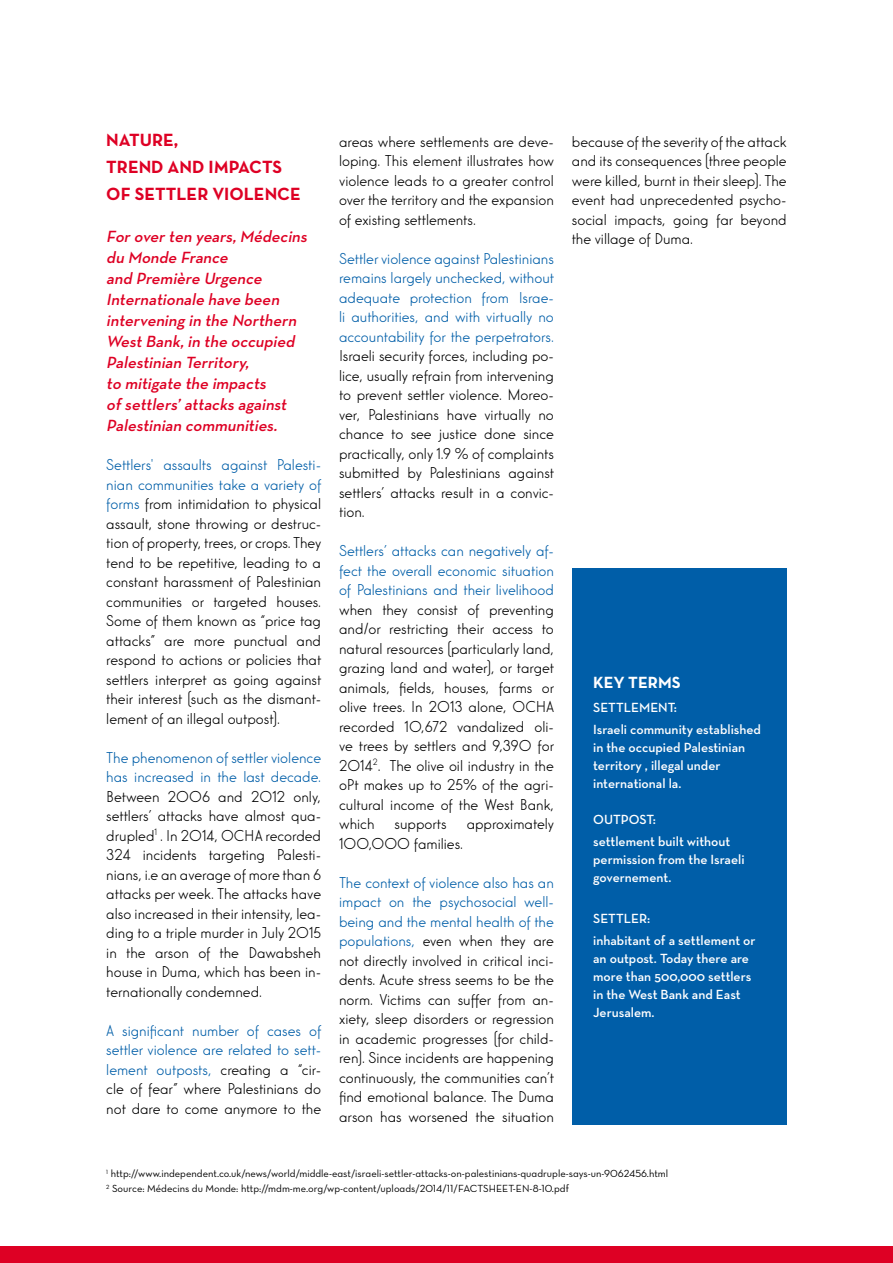
<style>
.page{position:relative;width:893px;height:1263px;background:#fff}
.page>*{position:absolute;margin:0;border:0;box-sizing:border-box;transform-origin:0 0}
.t1{font:18px/27px "Neutra Text Bold Alt";color:#de0024}
.t2{font:16.5px/19.5px "Elegant Lux Pro Mager";color:#000;text-align:justify}
.t3{font:16.5px/19.5px "Elegant Lux Pro Mager";color:#005ea8;text-align:justify}
.t4{font:italic 600 16.5px/21px "Neutra Text";color:#de0024}
.t5{font:700 16.5px "Neutra Text";color:#fff}
.t6{font:600 13.5px/18px "Neutra Text";color:#fff}
.t7{font:10.5px/15px "Neutra Text Book Alt";color:#000}
.s1{color:#005ea8}
.s2{color:#000}
</style>
<div class="page">
<div style="left:0;top:1246px;width:893px;height:17px;background:#de0024"></div>
<div style="left:572px;top:568px;width:215px;height:557px;background:#005ea8"></div>
<p class="t1" style="left:106px;top:126px;width:196px">NATURE,<br>TREND AND IMPACTS<br>OF SETTLER VIOLENCE</p>
<p class="t4" style="left:106px;top:226px;width:206px">Foroverten years,Médecins du Monde France<br>and Première Urgence<br>Internationale have been intervening in the Northern<br>WestBank,in the occupied<br>Palestinian Territory,<br>to mitigate the impacts ofsettlers’attacks against<br>Palestinian communities.</p>
<p class="t2" style="left:106px;top:455px;width:217px"><span class="s1">Settlers' assaults against Palesti&shy;nian communities take a variety of forms</span> from intimidation to physical assault, stone throwing or destruc&shy;tion of property, trees, or crops. They tend to be repetitive, leading to a constant harassment of Palestinian communities or targeted houses.<br>Some of them known as “price tag attacks” are more punctual and respond to actions or policies that settlers interpret as going against their interest (such as the dismant&shy;lement of an illegal outpost).</p>
<p class="t3" style="left:106px;top:747px;width:216px">The phenomenon of settler violence has increased in the last decade.</p>
<p class="t2" style="left:106px;top:786px;width:216px">Between 2006 and 2012 only, settlers’ attacks have almost qua&shy;drupled<sup>1</sup> . In 2014, OCHA recorded 324 incidents targeting Palesti&shy;nians, i.e an average of more than 6 attacks per week. The attacks have also increased in their intensity, lea&shy;ding to a triple murder in July 2015 in the arson of the Dawabsheh house in Duma, which has been in&shy;ternationally condemned.</p>
<p class="t3" style="left:106px;top:1020px;width:217px">A significant number of cases of settler violence are related to sett&shy;lement outposts, <span class="s2">creating a “cir&shy;cle of fear” where Palestinians do not dare to come anymore to the</span></p>
<p class="t2" style="left:339px;top:131px;width:217px">areas where settlements are deve&shy;loping. This element illustrates how violence leads to a greater control over the territory and the expansion of existing settlements.</p>
<p class="t3" style="left:339px;top:248px;width:217px">Settler violence against Palestinians remains largely unchecked, without adequate protection from Israe&shy;li authorities, and with virtually no accountability for the perpetrators.</p>
<p class="t2" style="left:339px;top:346px;width:217px">Israeli security forces, including po&shy;lice, usually refrain from intervening to prevent settler violence. Moreo&shy;ver, Palestinians have virtually no chance to see justice done since practically, only 1.9 % of complaints submitted by Palestinians against settlers’ attacks result in a convic&shy;tion.</p>
<p class="t3" style="left:339px;top:541px;width:216px">Settlers’ attacks can negatively af&shy;fect the overall economic situation of Palestinians and their livelihood</p>
<p class="t2" style="left:339px;top:599px;width:217px">when they consist of preventing and/or restricting their access to natural resources (particularly land, grazing land and water), or target animals, fields, houses, farms or olive trees. In 2013 alone, OCHA recorded 10,672 vandalized oli&shy;ve trees by settlers and 9,390 for 2014<sup>2</sup>. The olive oil industry in the oPt makes up to 25% of the agri&shy;cultural income of the West Bank, which supports approximately 100,000 families.</p>
<p class="t2" style="left:339px;top:872px;width:217px"><span class="s1">The context of violence also has an impact on the psychosocial well&shy;being and the mental health of the populations,</span> even when they are not directly involved in critical inci&shy;dents. Acute stress seems to be the norm. Victims can suffer from an&shy;xiety, sleep disorders or regression in academic progresses (for child&shy;ren). Since incidents are happening continuously, the communities can’t find emotional balance. The Duma arson has worsened the situation</p>
<p class="t2" style="left:572px;top:131px;width:216px">because of the severity of the attack and its consequences (three people were killed, burnt in their sleep). The event had unprecedented psycho&shy;social impacts, going far beyond the village of Duma.</p>
<p class="t5" style="left:593px;top:672px;width:89px">KEY TERMS</p>
<p class="t6" style="left:593px;top:696px;width:169px;line-height:22.2px">SETTLEMENT:<br>Israeli community established</p>
<p class="t6" style="left:593px;top:738px;width:154px">in the occupied Palestinian territory , illegal under international la.</p>
<p class="t6" style="left:593px;top:808px;width:139px;line-height:22.2px">OUTPOST:<br>settlement built without</p>
<p class="t6" style="left:593px;top:851px;width:153px">permission from the Israeli governement.</p>
<p class="t6" style="left:593px;top:907px;width:164px;line-height:22.2px">SETTLER:<br>inhabitant of a settlement or</p>
<p class="t6" style="left:593px;top:949px;width:160px">an outpost. Today there are more than 500,000 settlers in the West Bank and East<br>Jerusalem.</p>
<p class="t7" style="left:106px;top:1166px;width:563px"><sup>1</sup> http://www.independent.co.uk/news/world/middle-east/israeli-settler-attacks-on-palestinians-quadruple-says-un-9062456.html<br><sup>2</sup> Source: Médecins du Monde: http://mdm-me.org/wp-content/uploads/2014/11/FACTSHEET-EN-8-10.pdf</p>
</div>
